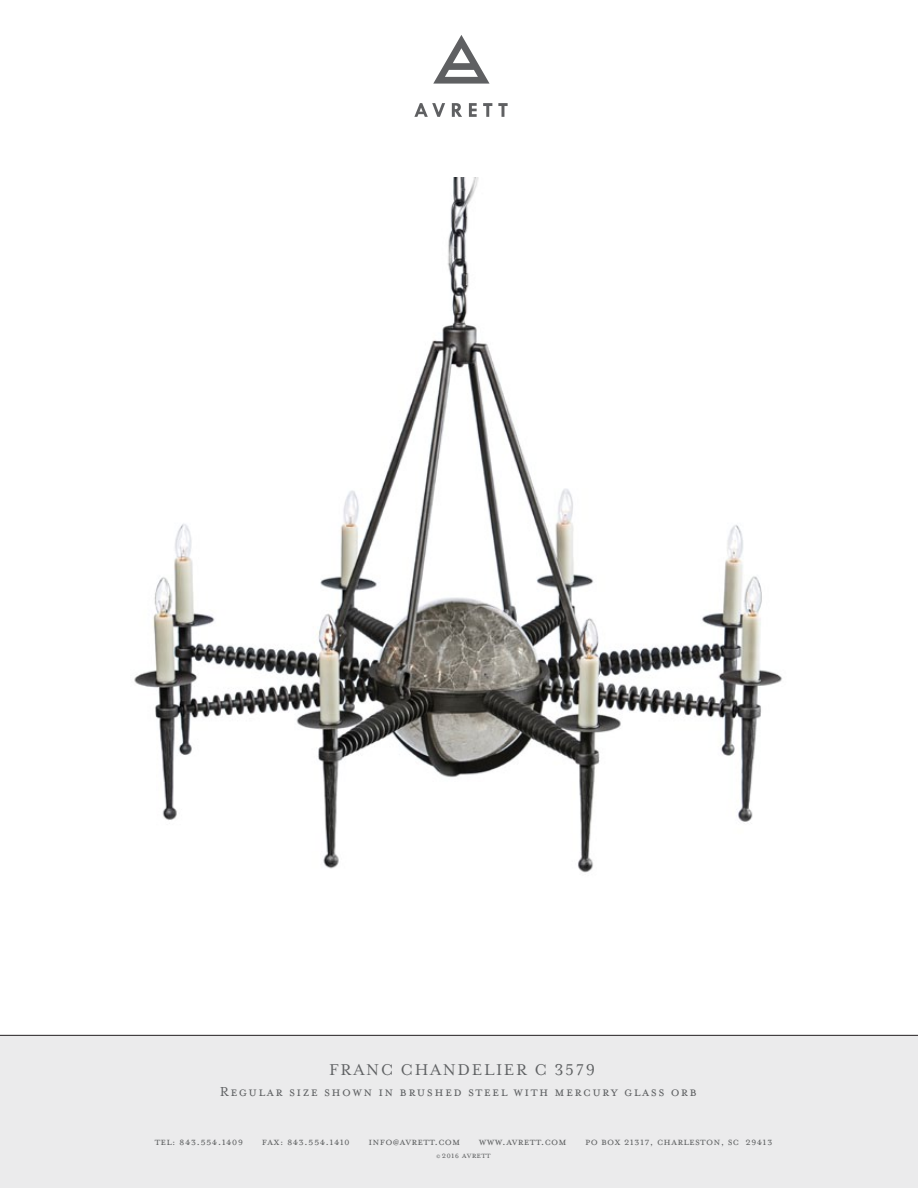
<style>
.page{position:relative;width:918px;height:1188px;background:#fff}
.page>*{position:absolute;margin:0;border:0;box-sizing:border-box;transform-origin:0 0}
.t1{font:18px "Mrs Eaves Small Caps OT";letter-spacing:.09em;color:#5f6163}
.t2{font:15px "Mrs Eaves Small Caps OT";letter-spacing:.09em;color:#5f6163}
.t3{font:12px "Mrs Eaves All Small Caps OT";letter-spacing:.02em;color:#606263}
.t4{font:9.75px "Mrs Eaves All Small Caps OT";letter-spacing:.02em;color:#606263}
.s1{font-size:7.5px}
</style>
<div class="page">
<div style="left:0;top:1035px;width:918px;height:153px;background:#ebebec"></div>
<svg style="left:414px;top:103px;width:31px;height:14px"></svg>
<svg style="left:452px;top:103px;width:10px;height:14px"></svg>
<svg style="left:469px;top:103px;width:8px;height:14px"></svg>
<svg style="left:483px;top:103px;width:9px;height:14px"></svg>
<svg style="left:498px;top:103px;width:10px;height:14px"></svg>
<svg style="left:433px;top:35px;width:57px;height:49px"></svg>
<hr style="left:0;top:1035px;width:918px;height:1px;background:#231f20">
<img style="left:134px;top:177px;width:648px;height:696px">
<h1 class="t1" style="left:329px;top:1060px;width:268px">FRANC CHANDELIER C 3579</h1>
<p class="t2" style="left:220px;top:1083px;width:479px">Regular size shown in brushed steel with mercury glass orb</p>
<p class="t3" style="left:155px;top:1135px;width:90px">tel: 843.554.1409</p>
<p class="t3" style="left:262px;top:1135px;width:90px">fax: 843.554.1410</p>
<p class="t3" style="left:368px;top:1135px;width:93px">info@avrett.com</p>
<p class="t3" style="left:479px;top:1135px;width:89px">www.avrett.com</p>
<p class="t3" style="left:585px;top:1135px;width:189px">po box 21317, charleston, sc 29413</p>
<p class="t4" style="left:436px;top:1150px;width:56px"><span class="s1">©</span> 2016 avrett</p>
</div>
